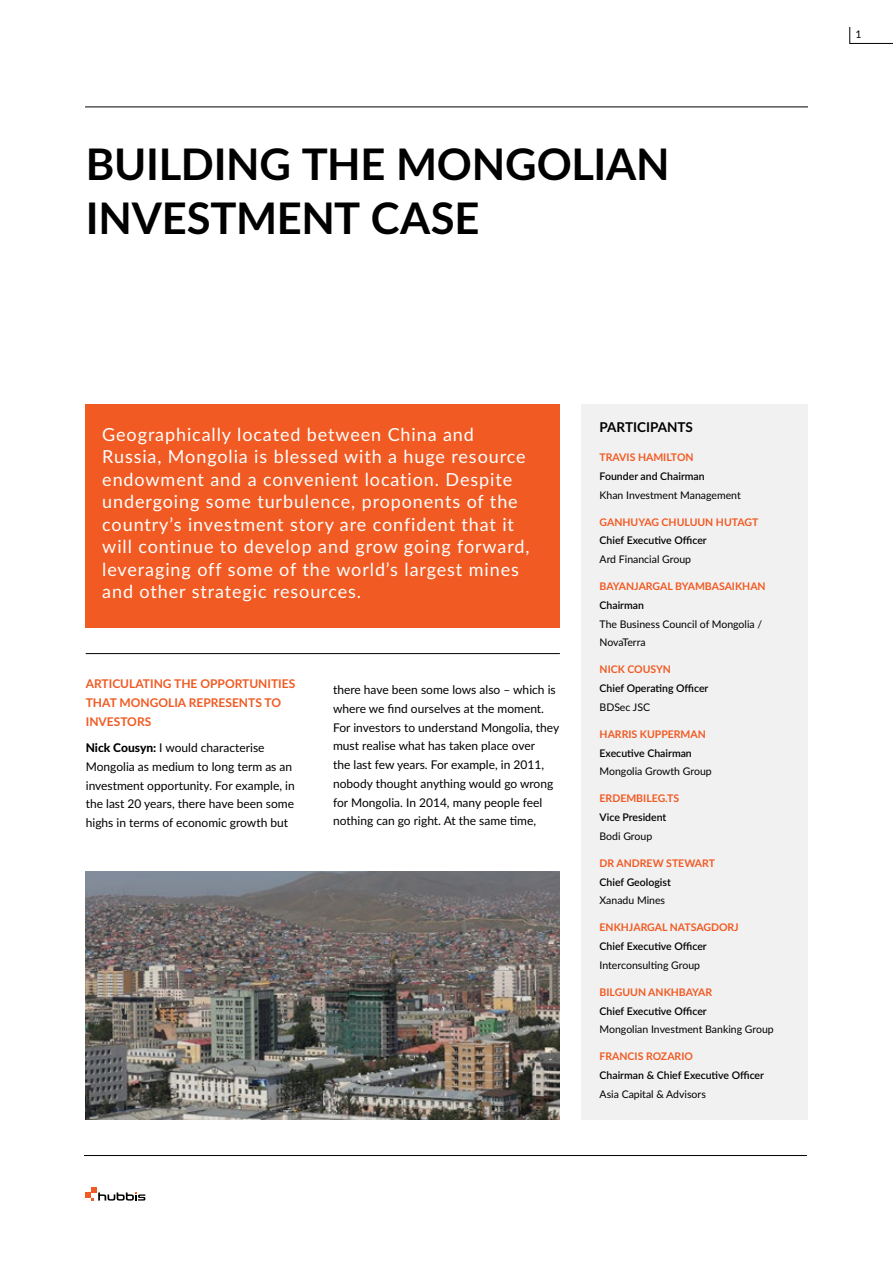
<style>
.page{position:relative;width:893px;height:1263px;background:#fff}
.page>*{position:absolute;margin:0;border:0;box-sizing:border-box;transform-origin:0 0}
.t1{font:700 43.5px/54px "Lato";letter-spacing:-.005em;color:#000}
.t2{font:18px/22.5px "Lato";letter-spacing:.05em;color:#fff}
.t3{font:700 13.5px "Lato";color:#000}
.t4{font:12px/18.8px "Lato";color:#000}
.t5{font:700 12px/18.8px "Lato";color:#f15a22}
.t6{font:10.5px/18.8px "Lato";color:#000}
.t7{font:600 10.5px "Lato";color:#000}
.t8{font:700 10.5px "Lato";color:#f15a22}
.s1{font-weight:800}
</style>
<div class="page">
<hr style="left:85px;top:107px;width:723px;height:1px;background:#000">
<svg style="left:86px;top:1187px;width:59px;height:13px"></svg>
<hr style="left:84px;top:1155px;width:723px;height:1px;background:#000">
<svg style="left:849px;top:27px;width:44px;height:17px"></svg>
<div style="left:582px;top:404px;width:226px;height:716px;background:#f1f1f2"></div>
<div style="left:86px;top:404px;width:474px;height:224px;background:#f15a22"></div>
<hr style="left:86px;top:653px;width:474px;height:1px;background:#000">
<img style="left:85px;top:871px;width:475px;height:249px">
<h1 class="t1" style="left:86px;top:135px;width:585px">BUILDING THE MONGOLIAN<br>INVESTMENT CASE</h1>
<p class="t2" style="left:102px;top:422px;width:429px">Geographically located between China and Russia, Mongolia is blessed with a huge resource endowment and a convenient location. Despite undergoing some turbulence, proponents of the country’s investment story are confident that it will continue to develop and grow going forward, leveraging off some of the world’s largest mines and other strategic resources.</p>
<p class="t5" style="left:86px;top:674px;width:211px">ARTICULATING THE OPPORTUNITIES<br>THAT MONGOLIA REPRESENTS TO<br>INVESTORS</p>
<p class="t4" style="left:86px;top:738px;width:211px"><span class="s1">Nick Cousyn:</span> I would characterise Mongolia as medium to long term as an investment opportunity. For example, in the last 20 years, there have been some highs in terms of economic growth but</p>
<p class="t4" style="left:333px;top:680px;width:228px">there have been some lows also – which is where we find ourselves at the moment.<br>For investors to understand Mongolia, they must realise what has taken place over<br>the last few years. For example, in 2011, nobody thought anything would go wrong for Mongolia. In 2014, many people feel nothing can go right. At the same time,</p>
<p class="t3" style="left:600px;top:418px;width:95px">PARTICIPANTS</p>
<p class="t8" style="left:600px;top:449px;width:96px">TRAVIS HAMILTON</p>
<p class="t7" style="left:600px;top:468px;width:107px">Founder and Chairman</p>
<p class="t6" style="left:600px;top:485px;width:143px">Khan Investment Management</p>
<p class="t8" style="left:600px;top:514px;width:160px">GANHUYAG CHULUUN HUTAGT</p>
<p class="t7" style="left:600px;top:533px;width:109px">Chief Executive Officer</p>
<p class="t6" style="left:600px;top:549px;width:93px">Ard Financial Group</p>
<p class="t8" style="left:600px;top:578px;width:168px">BAYANJARGAL BYAMBASAIKHAN</p>
<p class="t7" style="left:600px;top:597px;width:46px">Chairman</p>
<p class="t6" style="left:600px;top:614px;width:164px">The Business Council of Mongolia /<br>NovaTerra</p>
<p class="t8" style="left:600px;top:662px;width:73px">NICK COUSYN</p>
<p class="t7" style="left:600px;top:681px;width:110px">Chief Operating Officer</p>
<p class="t6" style="left:600px;top:697px;width:52px">BDSec JSC</p>
<p class="t8" style="left:600px;top:726px;width:108px">HARRIS KUPPERMAN</p>
<p class="t7" style="left:600px;top:745px;width:94px">Executive Chairman</p>
<p class="t6" style="left:600px;top:762px;width:114px">Mongolia Growth Group</p>
<p class="t8" style="left:600px;top:791px;width:81px">ERDEMBILEG.TS</p>
<p class="t7" style="left:600px;top:810px;width:68px">Vice President</p>
<p class="t6" style="left:600px;top:826px;width:54px">Bodi Group</p>
<p class="t8" style="left:600px;top:855px;width:117px">DR ANDREW STEWART</p>
<p class="t7" style="left:600px;top:874px;width:73px">Chief Geologist</p>
<p class="t6" style="left:600px;top:891px;width:67px">Xanadu Mines</p>
<p class="t8" style="left:600px;top:920px;width:141px">ENKHJARGAL NATSAGDORJ</p>
<p class="t7" style="left:600px;top:939px;width:109px">Chief Executive Officer</p>
<p class="t6" style="left:600px;top:955px;width:102px">Interconsulting Group</p>
<p class="t8" style="left:600px;top:984px;width:114px">BILGUUN ANKHBAYAR</p>
<p class="t7" style="left:600px;top:1003px;width:109px">Chief Executive Officer</p>
<p class="t6" style="left:600px;top:1020px;width:176px">Mongolian Investment Banking Group</p>
<p class="t8" style="left:600px;top:1049px;width:95px">FRANCIS ROZARIO</p>
<p class="t7" style="left:600px;top:1068px;width:166px">Chairman &amp; Chief Executive Officer</p>
<p class="t6" style="left:600px;top:1084px;width:108px">Asia Capital &amp; Advisors</p>
<p class="t6" style="left:855px;top:24px;width:8px">1</p>
</div>
